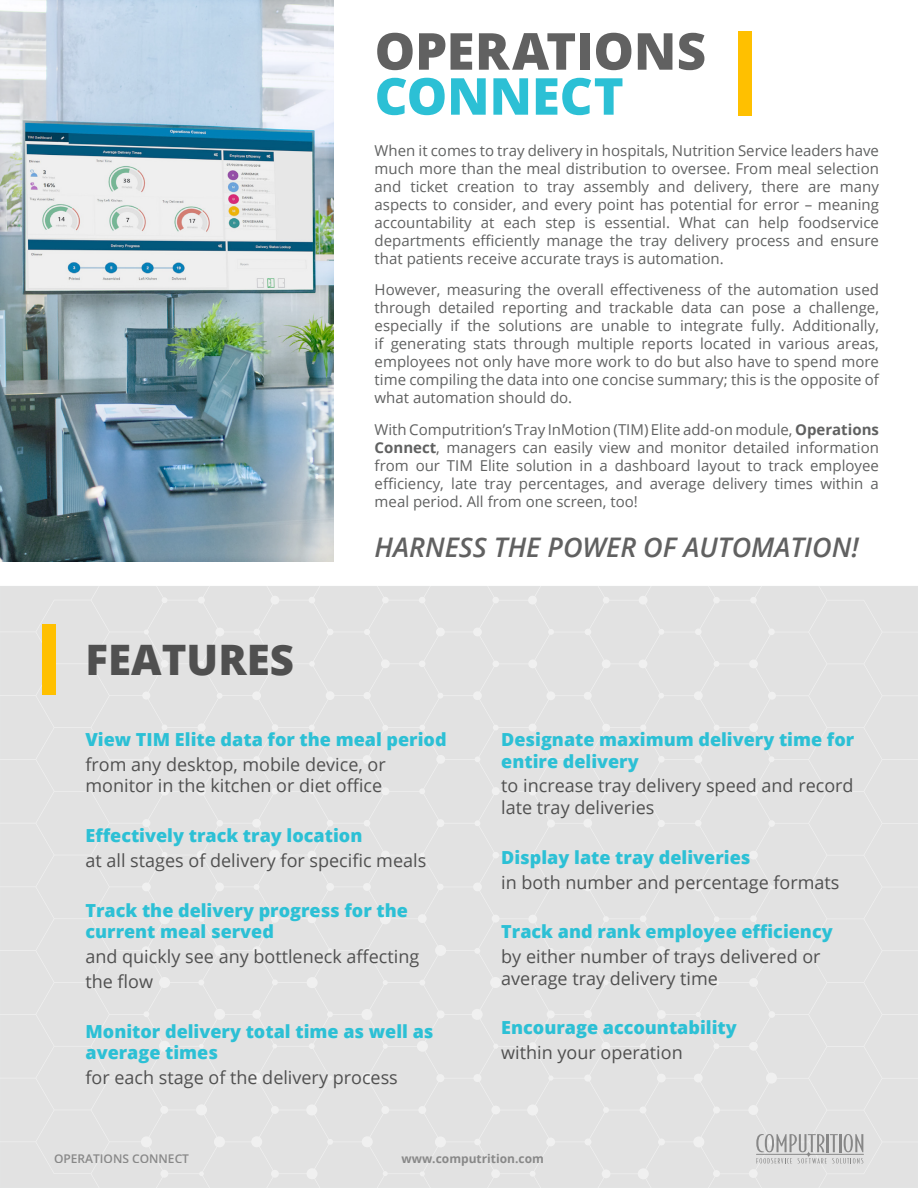
<style>
.page{position:relative;width:918px;height:1188px;background:#fff}
.page>*{position:absolute;margin:0;border:0;box-sizing:border-box;transform-origin:0 0}
.t1{font:800 51px "Open Sans";letter-spacing:-.005em;color:#616161}
.t2{font:800 51px "Open Sans";letter-spacing:-.005em;color:#2cc0d5}
.Bulleted_Text{font:800 42px "Open Sans";color:#505050}
.t3{font:italic 600 27px "Open Sans";color:#616161}
.Bulleted_Text-2{font:18px/21.6px "Open Sans";color:#505050}
.Bulleted_Text-3{font:800 18px/21.6px "Open Sans";color:#2cc0d5}
.t4{font:15px/18px "Open Sans";color:#606161;text-align:justify}
.t5{font:700 12px "Open Sans";color:#616161}
.t6{font:600 12px "Open Sans";color:#616161}
.s1{font-weight:700}
</style>
<div class="page">
<div style="left:0;top:586px;width:918px;height:602px;background:#e2e2e2"></div>
<div style="left:42px;top:624px;width:14px;height:70px;background:#ffc000"></div>
<hr style="left:756px;top:1154px;width:108px;height:1px;background:#616161">
<svg style="left:756px;top:1134px;width:107px;height:30px"></svg>
<div style="left:738px;top:31px;width:14px;height:84px;background:#ffc000"></div>
<div style="left:0;top:0;width:334px;height:562px;background:#fff;opacity:.5"></div>
<p class="t1" style="left:375px;top:12px;width:333px">OPERATIONS</p>
<p class="t2" style="left:375px;top:57px;width:251px">CONNECT</p>
<p class="t4" style="left:375px;top:141px;width:506px">When it comes to tray delivery in hospitals, Nutrition Service leaders have much more than the meal distribution to oversee. From meal selection and ticket creation to tray assembly and delivery, there are many aspects to consider, and every point has potential for error – meaning accountability at each step is essential. What can help foodservice departments efficiently manage the tray delivery process and ensure that patients receive accurate trays is automation.</p>
<p class="t4" style="left:375px;top:280px;width:506px">However, measuring the overall effectiveness of the automation used through detailed reporting and trackable data can pose a challenge, especially if the solutions are unable to integrate fully. Additionally, if generating stats through multiple reports located in various areas, employees not only have more work to do but also have to spend more time compiling the data into one concise summary; this is the opposite of what automation should do.</p>
<p class="t4" style="left:375px;top:420px;width:506px">With Computrition’s Tray InMotion (TIM) Elite add-on module, <span class="s1">Operations Connect</span>, managers can easily view and monitor detailed information from our TIM Elite solution in a dashboard layout to track employee efficiency, late tray percentages, and average delivery times within a meal period. All from one screen, too!</p>
<p class="Bulleted_Text" style="left:86px;top:628px;width:210px">FEATURES</p>
<p class="t3" style="left:375px;top:529px;width:486px">HARNESS THE POWER OF AUTOMATION!</p>
<p class="Bulleted_Text-3" style="left:85px;top:728px;width:363px">View TIM Elite data for the meal period</p>
<p class="Bulleted_Text-2" style="left:85px;top:753px;width:302px">from any desktop, mobile device, or monitor in the kitchen or diet office</p>
<p class="Bulleted_Text-3" style="left:85px;top:824px;width:278px">Effectively track tray location</p>
<p class="Bulleted_Text-2" style="left:85px;top:849px;width:342px">at all stages of delivery for specific meals</p>
<p class="Bulleted_Text-3" style="left:85px;top:898px;width:324px">Track the delivery progress for the current meal served</p>
<p class="Bulleted_Text-2" style="left:85px;top:945px;width:335px">and quickly see any bottleneck affecting</p>
<p class="Bulleted_Text-2" style="left:85px;top:970px;width:69px">the flow</p>
<p class="Bulleted_Text-3" style="left:85px;top:1019px;width:350px">Monitor delivery total time as well as average times</p>
<p class="Bulleted_Text-2" style="left:85px;top:1066px;width:314px">for each stage of the delivery process</p>
<p class="Bulleted_Text-3" style="left:501px;top:728px;width:355px">Designate maximum delivery time for entire delivery</p>
<p class="Bulleted_Text-2" style="left:501px;top:775px;width:354px">to increase tray delivery speed and record late tray deliveries</p>
<p class="Bulleted_Text-3" style="left:501px;top:845px;width:251px">Display late tray deliveries</p>
<p class="Bulleted_Text-2" style="left:501px;top:871px;width:340px">in both number and percentage formats</p>
<p class="Bulleted_Text-3" style="left:501px;top:920px;width:333px">Track and rank employee efficiency</p>
<p class="Bulleted_Text-2" style="left:501px;top:945px;width:321px">by either number of trays delivered or average tray delivery time</p>
<p class="Bulleted_Text-3" style="left:501px;top:1016px;width:237px">Encourage accountability</p>
<p class="Bulleted_Text-2" style="left:501px;top:1041px;width:183px">within your operation</p>
<p class="t6" style="left:54px;top:1150px;width:137px">OPERATIONS CONNECT</p>
<p class="t5" style="left:402px;top:1150px;width:144px">www.computrition.com</p>
</div>
